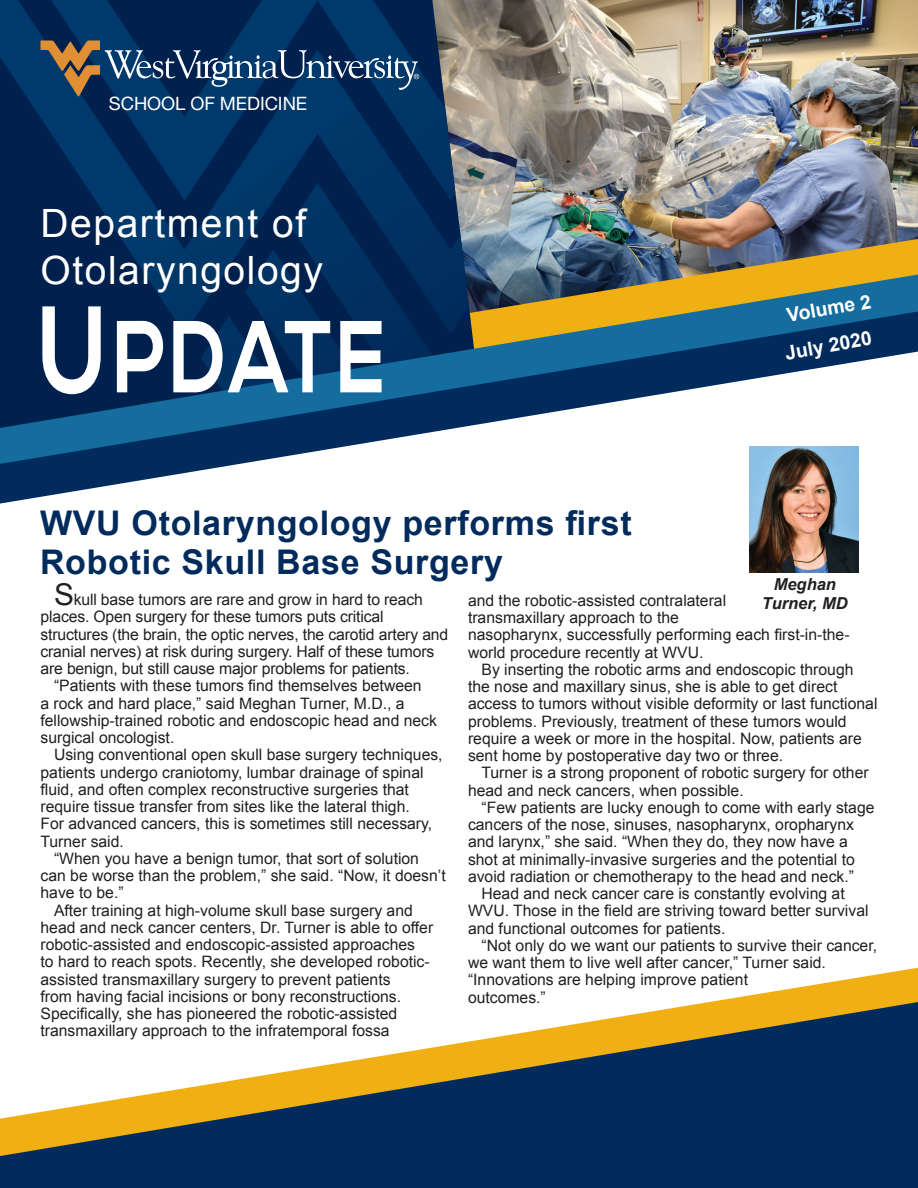
<style>
.page{position:relative;width:918px;height:1188px;background:#fff}
.page>*{position:absolute;margin:0;border:0;box-sizing:border-box;transform-origin:0 0}
.t1{font:700 102px "Nexa";letter-spacing:.05em;color:#fff;scale:.77 1}
.t2{font:39px "Arial";letter-spacing:.04em;color:#fff}
.t3{font:700 34.05px "Arial";letter-spacing:.02em;color:#002b5c}
.t4{font:700 19.5px "Arial";color:#fff}
.t5{font:18.45px "Helvetica Neue LT Std";letter-spacing:-.005em;color:#fff}
.t6{font:italic 700 16.5px "Arial";color:#231f20}
.t7{font:15.75px/17.2px "Arial";color:#231f20}
.s1{font-size:123px}
.s2{font-size:30px}
</style>
<div class="page">
<svg style="left:710px;top:968px;width:208px;height:34px"></svg>
<svg style="left:0;top:1002px;width:918px;height:186px;fill:#002b5c"></svg>
<img style="left:476px;top:0;width:442px;height:239px">
<img style="left:476px;top:239px;width:442px;height:35px">
<svg style="left:0;top:0;width:469px;height:274px;background:#0b325d"></svg>
<svg style="left:51px;top:0;width:404px;height:200px;background:#053260"></svg>
<svg style="left:41px;top:40px;width:378px;height:56px;background:#294b6d"></svg>
<svg style="left:0;top:274px;width:918px;height:38px;background:#415450"></svg>
<svg style="left:0;top:312px;width:918px;height:192px"></svg>
<img style="left:750px;top:446px;width:109px;height:126px">
<p class="t5" style="left:109px;top:92px;width:200px">SCHOOL OF MEDICINE</p>
<p class="t2" style="left:40px;top:198px;width:267px">Department of</p>
<p class="t2" style="left:40px;top:245px;width:284px">Otolaryngology</p>
<p class="t1" style="left:38px;top:298px;width:453px"><span class="s1">U</span>PDATE</p>
<p class="t4" style="left:785px;top:303px;width:87px;rotate:-10deg">Volume 2</p>
<p class="t4" style="left:783px;top:340px;width:89px;rotate:-10deg">July 2020</p>
<p class="t3" style="left:40px;top:501px;width:593px">WVU Otolaryngology performs first</p>
<p class="t3" style="left:40px;top:539px;width:464px">Robotic Skull Base Surgery</p>
<p class="t7" style="left:468px;top:592px;width:260px">and the robotic-assisted contralateral transmaxillary approach to the</p>
<p class="t6" style="left:774px;top:573px;width:64px">Meghan</p>
<p class="t6" style="left:762px;top:593px;width:87px">Turner, MD</p>
<p class="t7" style="left:468px;top:626px;width:383px">nasopharynx, successfully performing each first-in-the&shy;world procedure recently at WVU.</p>
<p class="t7" style="left:468px;top:661px;width:411px;text-indent:14px">By inserting the robotic arms and endoscopic through the nose and maxillary sinus, she is able to get direct access to tumors without visible deformity or last functional problems. Previously, treatment of these tumors would require a week or more in the hospital. Now, patients are sent home by postoperative day two or three.</p>
<p class="t7" style="left:468px;top:764px;width:402px;text-indent:14px">Turner is a strong proponent of robotic surgery for other head and neck cancers, when possible.</p>
<p class="t7" style="left:468px;top:799px;width:408px;text-indent:14px">“Few patients are lucky enough to come with early stage cancers of the nose, sinuses, nasopharynx, oropharynx and larynx,” she said. “When they do, they now have a shot at minimally-invasive surgeries and the potential to avoid radiation or chemotherapy to the head and neck.”</p>
<p class="t7" style="left:468px;top:885px;width:402px;text-indent:14px">Head and neck cancer care is constantly evolving at<br>WVU. Those in the field are striving toward better survival and functional outcomes for patients.</p>
<p class="t7" style="left:468px;top:937px;width:411px;text-indent:14px">“Not only do we want our patients to survive their cancer, we want them to live well after cancer,” Turner said. “Innovations are helping improve patient</p>
<p class="t7" style="left:468px;top:989px;width:79px">outcomes.”</p>
<p class="t7" style="left:40px;top:591px;width:409px;text-indent:14px"><span class="s2">S</span>kull base tumors are rare and grow in hard to reach places. Open surgery for these tumors puts critical structures (the brain, the optic nerves, the carotid artery and cranial nerves) at risk during surgery. Half of these tumors are benign, but still cause major problems for patients.</p>
<p class="t7" style="left:40px;top:677px;width:398px;text-indent:14px">“Patients with these tumors find themselves between<br>a rock and hard place,” said Meghan Turner, M.D., a fellowship-trained robotic and endoscopic head and neck surgical oncologist.</p>
<p class="t7" style="left:40px;top:746px;width:404px;text-indent:14px">Using conventional open skull base surgery techniques, patients undergo craniotomy, lumbar drainage of spinal fluid, and often complex reconstructive surgeries that require tissue transfer from sites like the lateral thigh.<br>For advanced cancers, this is sometimes still necessary, Turner said.</p>
<p class="t7" style="left:40px;top:850px;width:407px;text-indent:14px">“When you have a benign tumor, that sort of solution can be worse than the problem,” she said. “Now, it doesn’t have to be.”</p>
<p class="t7" style="left:40px;top:902px;width:394px;text-indent:14px">After training at high-volume skull base surgery and head and neck cancer centers, Dr. Turner is able to offer robotic-assisted and endoscopic-assisted approaches<br>to hard to reach spots. Recently, she developed robotic&shy;assisted transmaxillary surgery to prevent patients<br>from having facial incisions or bony reconstructions.<br>Specifically, she has pioneered the robotic-assisted transmaxillary approach to the infratemporal fossa</p>
</div>
